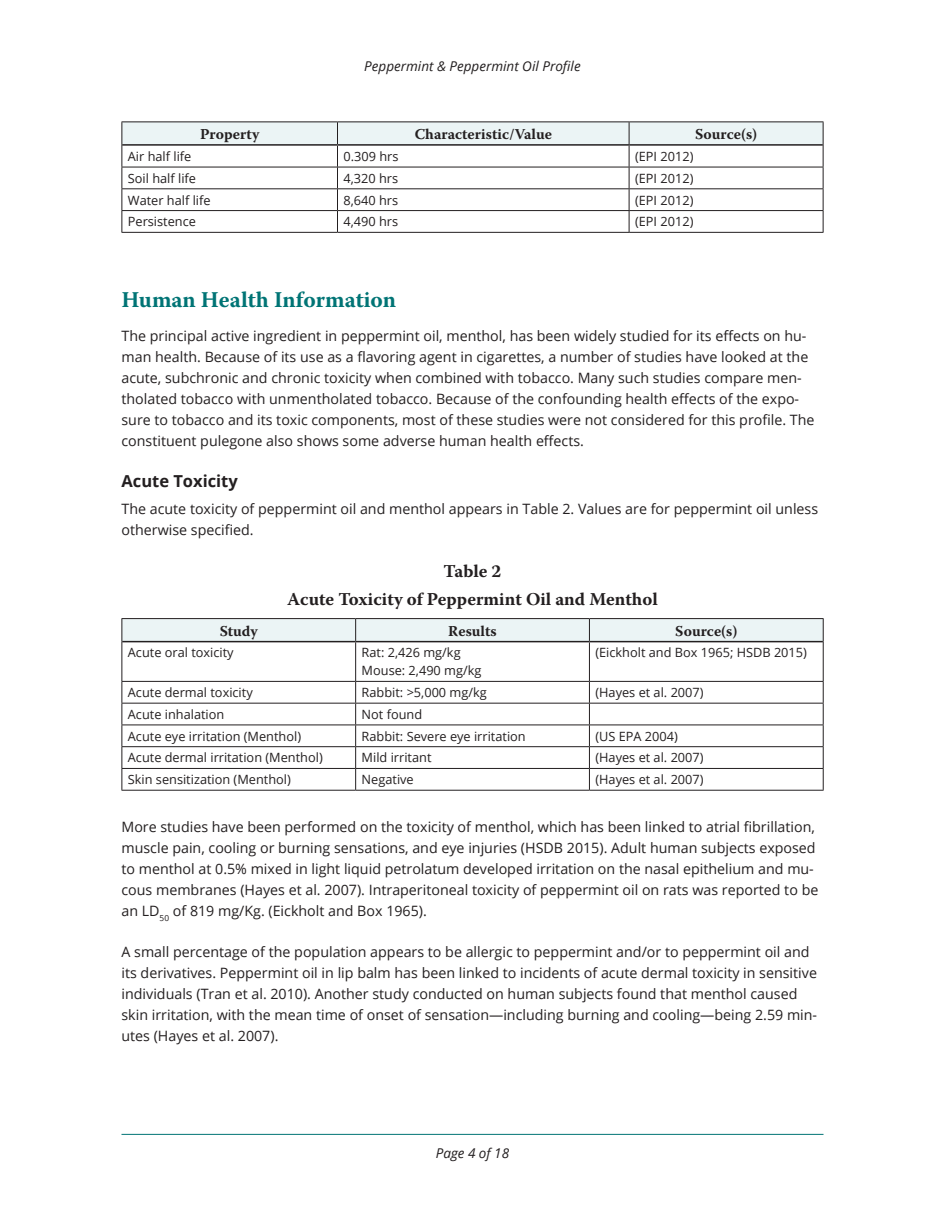
<style>
.page{position:relative;width:945px;height:1215px;background:#fff}
.page>*{position:absolute;margin:0;border:0;box-sizing:border-box;transform-origin:0 0}
.Heading{font:700 22.5px "Warnock Pro";color:#007475}
.Table_Titles{font:700 18px "Warnock Pro";color:#231f20}
.Subhead{font:700 16.5px "Open Sans";color:#231f20}
.Table_Header{font:700 15px "Warnock Pro";color:#231f20}
.text{font:14.25px/21px "Open Sans";color:#231f20}
.t1{font:italic 13.5px "Open Sans";color:#231f20}
.Table_text{font:12.75px "Open Sans";color:#231f20}
</style>
<div class="page">
<hr style="left:122px;top:1134px;width:702px;height:1px;background:#007475">
<hr style="left:122px;top:232px;width:216px;height:1px;background:#231f20">
<hr style="left:338px;top:232px;width:291px;height:1px;background:#231f20">
<hr style="left:629px;top:232px;width:195px;height:1px;background:#231f20">
<svg style="left:122px;top:122px;width:702px;height:110px"></svg>
<hr style="left:122px;top:144px;width:216px;height:2px;background:#231f20">
<hr style="left:338px;top:144px;width:291px;height:2px;background:#231f20">
<hr style="left:629px;top:144px;width:194px;height:2px;background:#231f20">
<hr style="left:122px;top:681px;width:234px;height:1px;background:#231f20">
<hr style="left:356px;top:681px;width:233px;height:1px;background:#231f20">
<hr style="left:589px;top:681px;width:235px;height:1px;background:#231f20">
<hr style="left:122px;top:703px;width:234px;height:1px;background:#231f20">
<hr style="left:356px;top:703px;width:233px;height:1px;background:#231f20">
<hr style="left:589px;top:703px;width:235px;height:1px;background:#231f20">
<hr style="left:122px;top:725px;width:234px;height:1px;background:#231f20">
<hr style="left:356px;top:725px;width:233px;height:1px;background:#231f20">
<hr style="left:589px;top:725px;width:235px;height:1px;background:#231f20">
<hr style="left:122px;top:746px;width:234px;height:1px;background:#231f20">
<hr style="left:356px;top:746px;width:233px;height:1px;background:#231f20">
<hr style="left:589px;top:746px;width:235px;height:1px;background:#231f20">
<hr style="left:122px;top:768px;width:234px;height:1px;background:#231f20">
<hr style="left:356px;top:768px;width:233px;height:1px;background:#231f20">
<hr style="left:589px;top:768px;width:235px;height:1px;background:#231f20">
<hr style="left:355px;top:642px;width:1px;height:39px;background:#231f20">
<hr style="left:589px;top:642px;width:1px;height:39px;background:#231f20">
<svg style="left:355px;top:682px;width:1px;height:108px"></svg>
<svg style="left:589px;top:682px;width:1px;height:108px"></svg>
<hr style="left:122px;top:642px;width:1px;height:39px;background:#231f20">
<hr style="left:823px;top:642px;width:1px;height:39px;background:#231f20">
<svg style="left:122px;top:682px;width:1px;height:108px"></svg>
<svg style="left:823px;top:682px;width:1px;height:108px"></svg>
<hr style="left:122px;top:790px;width:234px;height:1px;background:#231f20">
<hr style="left:356px;top:790px;width:233px;height:1px;background:#231f20">
<hr style="left:589px;top:790px;width:235px;height:1px;background:#231f20">
<hr style="left:122px;top:618px;width:234px;height:1px;background:#231f20">
<hr style="left:356px;top:618px;width:233px;height:1px;background:#231f20">
<hr style="left:589px;top:618px;width:235px;height:1px;background:#231f20">
<svg style="left:122px;top:619px;width:702px;height:23px;background:#e8f1f2"></svg>
<hr style="left:122px;top:641px;width:234px;height:1px;background:#231f20">
<hr style="left:356px;top:641px;width:233px;height:1px;background:#231f20">
<hr style="left:589px;top:641px;width:234px;height:1px;background:#231f20">
<p class="t1" style="left:364px;top:57px;width:218px">Peppermint &amp; Peppermint Oil Profile</p>
<p class="Table_Header" style="left:200px;top:125px;width:61px">Property</p>
<p class="Table_Header" style="left:415px;top:125px;width:139px">Characteristic/Value</p>
<p class="Table_Header" style="left:695px;top:125px;width:64px">Source(s)</p>
<p class="Table_text" style="left:128px;top:148px;width:65px">Air half life</p>
<p class="Table_text" style="left:344px;top:148px;width:56px">0.309 hrs</p>
<p class="Table_text" style="left:635px;top:148px;width:60px">(EPI 2012)</p>
<p class="Table_text" style="left:128px;top:169px;width:70px">Soil half life</p>
<p class="Table_text" style="left:344px;top:169px;width:56px">4,320 hrs</p>
<p class="Table_text" style="left:635px;top:169px;width:60px">(EPI 2012)</p>
<p class="Table_text" style="left:128px;top:191px;width:84px">Water half life</p>
<p class="Table_text" style="left:344px;top:191px;width:56px">8,640 hrs</p>
<p class="Table_text" style="left:635px;top:191px;width:60px">(EPI 2012)</p>
<p class="Table_text" style="left:128px;top:213px;width:70px">Persistence</p>
<p class="Table_text" style="left:344px;top:213px;width:56px">4,490 hrs</p>
<p class="Table_text" style="left:635px;top:213px;width:60px">(EPI 2012)</p>
<p class="Heading" style="left:122px;top:286px;width:276px">Human Health Information</p>
<p class="text" style="left:122px;top:325px;width:695px">The principal active ingredient in peppermint oil, menthol, has been widely studied for its effects on hu&shy;man health. Because of its use as a flavoring agent in cigarettes, a number of studies have looked at the acute, subchronic and chronic toxicity when combined with tobacco. Many such studies compare men&shy;tholated tobacco with unmentholated tobacco. Because of the confounding health effects of the expo&shy;sure to tobacco and its toxic components, most of these studies were not considered for this profile. The constituent pulegone also shows some adverse human health effects.</p>
<p class="Subhead" style="left:122px;top:469px;width:118px">Acute Toxicity</p>
<p class="text" style="left:122px;top:498px;width:698px">The acute toxicity of peppermint oil and menthol appears in Table 2. Values are for peppermint oil unless otherwise specified.</p>
<p class="Table_Titles" style="left:444px;top:560px;width:59px">Table 2</p>
<p class="Table_Titles" style="left:287px;top:589px;width:372px">Acute Toxicity of Peppermint Oil and Menthol</p>
<p class="Table_Header" style="left:220px;top:622px;width:40px">Study</p>
<p class="Table_Header" style="left:448px;top:622px;width:50px">Results</p>
<p class="Table_Header" style="left:675px;top:622px;width:64px">Source(s)</p>
<p class="Table_text" style="left:128px;top:644px;width:107px">Acute oral toxicity</p>
<p class="Table_text" style="left:362px;top:644px;width:100px">Rat: 2,426 mg/kg</p>
<p class="Table_text" style="left:362px;top:662px;width:121px">Mouse: 2,490 mg/kg</p>
<p class="Table_text" style="left:595px;top:644px;width:213px">(Eickholt and Box 1965; HSDB 2015)</p>
<p class="Table_text" style="left:128px;top:684px;width:126px">Acute dermal toxicity</p>
<p class="Table_text" style="left:362px;top:684px;width:127px">Rabbit: &gt;5,000 mg/kg</p>
<p class="Table_text" style="left:595px;top:684px;width:110px">(Hayes et al. 2007)</p>
<p class="Table_text" style="left:128px;top:706px;width:98px">Acute inhalation</p>
<p class="Table_text" style="left:362px;top:706px;width:62px">Not found</p>
<p class="Table_text" style="left:128px;top:727px;width:175px">Acute eye irritation (Menthol)</p>
<p class="Table_text" style="left:362px;top:727px;width:166px">Rabbit: Severe eye irritation</p>
<p class="Table_text" style="left:595px;top:727px;width:84px">(US EPA 2004)</p>
<p class="Table_text" style="left:128px;top:749px;width:196px">Acute dermal irritation (Menthol)</p>
<p class="Table_text" style="left:362px;top:749px;width:71px">Mild irritant</p>
<p class="Table_text" style="left:595px;top:749px;width:110px">(Hayes et al. 2007)</p>
<p class="Table_text" style="left:128px;top:771px;width:165px">Skin sensitization (Menthol)</p>
<p class="Table_text" style="left:362px;top:771px;width:54px">Negative</p>
<p class="Table_text" style="left:595px;top:771px;width:110px">(Hayes et al. 2007)</p>
<p class="text" style="left:122px;top:816px;width:698px">More studies have been performed on the toxicity of menthol, which has been linked to atrial fibrillation, muscle pain, cooling or burning sensations, and eye injuries (HSDB 2015). Adult human subjects exposed to menthol at 0.5% mixed in light liquid petrolatum developed irritation on the nasal epithelium and mu&shy;cous membranes (Hayes et al. 2007). Intraperitoneal toxicity of peppermint oil on rats was reported to be an LD<sub>50</sub> of 819 mg/Kg. (Eickholt and Box 1965).</p>
<p class="text" style="left:122px;top:941px;width:697px">A small percentage of the population appears to be allergic to peppermint and/or to peppermint oil and its derivatives. Peppermint oil in lip balm has been linked to incidents of acute dermal toxicity in sensitive individuals (Tran et al. 2010). Another study conducted on human subjects found that menthol caused skin irritation, with the mean time of onset of sensation—including burning and cooling—being 2.59 min&shy;utes (Hayes et al. 2007).</p>
<p class="t1" style="left:436px;top:1144px;width:75px">Page 4 of 18</p>
</div>
